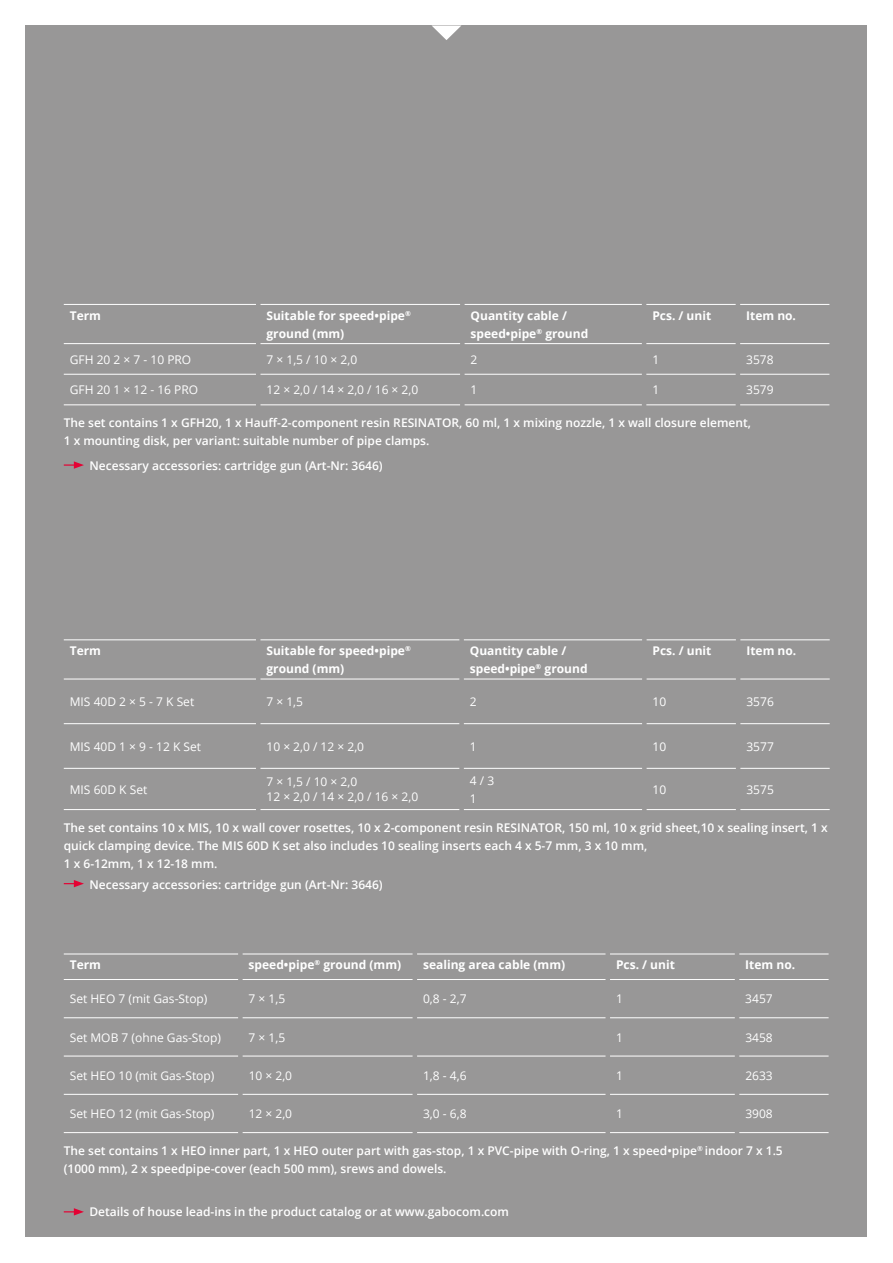
<style>
.page{position:relative;width:893px;height:1263px;background:#fff}
.page>*{position:absolute;margin:0;border:0;box-sizing:border-box;transform-origin:0 0}
.t1{font:600 12px/18px "Open Sans";color:#fff}
.t2{font:12px/14.4px "Open Sans";color:#fff}
.t3{font:700 12px/18px "Open Sans";color:#fff}
</style>
<div class="page">
<div style="left:26px;top:26px;width:841px;height:1211px;background:#989797"></div>
<svg style="left:432px;top:26px;width:29px;height:14px"></svg>
<hr style="left:64px;top:374px;width:192px;height:1px;background:#fff">
<hr style="left:64px;top:404px;width:192px;height:1px;background:#fff">
<hr style="left:260px;top:304px;width:200px;height:1px;background:#fff">
<hr style="left:740px;top:304px;width:89px;height:1px;background:#fff">
<hr style="left:260px;top:343px;width:200px;height:1px;background:#fff">
<hr style="left:740px;top:343px;width:89px;height:1px;background:#fff">
<hr style="left:260px;top:374px;width:200px;height:1px;background:#fff">
<hr style="left:740px;top:374px;width:89px;height:1px;background:#fff">
<hr style="left:260px;top:404px;width:200px;height:1px;background:#fff">
<hr style="left:740px;top:404px;width:89px;height:1px;background:#fff">
<hr style="left:64px;top:304px;width:192px;height:1px;background:#fff">
<hr style="left:64px;top:343px;width:192px;height:1px;background:#fff">
<hr style="left:465px;top:304px;width:177px;height:1px;background:#fff">
<hr style="left:465px;top:343px;width:177px;height:1px;background:#fff">
<hr style="left:465px;top:374px;width:177px;height:1px;background:#fff">
<hr style="left:465px;top:404px;width:177px;height:1px;background:#fff">
<hr style="left:646px;top:304px;width:90px;height:1px;background:#fff">
<hr style="left:646px;top:343px;width:90px;height:1px;background:#fff">
<hr style="left:646px;top:374px;width:90px;height:1px;background:#fff">
<hr style="left:646px;top:404px;width:90px;height:1px;background:#fff">
<hr style="left:64px;top:723px;width:192px;height:1px;background:#fff">
<hr style="left:64px;top:768px;width:192px;height:1px;background:#fff">
<hr style="left:64px;top:809px;width:192px;height:1px;background:#fff">
<hr style="left:740px;top:639px;width:90px;height:1px;background:#fff">
<hr style="left:740px;top:679px;width:90px;height:1px;background:#fff">
<hr style="left:740px;top:723px;width:90px;height:1px;background:#fff">
<hr style="left:740px;top:768px;width:90px;height:1px;background:#fff">
<hr style="left:740px;top:809px;width:90px;height:1px;background:#fff">
<hr style="left:64px;top:639px;width:192px;height:1px;background:#fff">
<hr style="left:64px;top:679px;width:192px;height:1px;background:#fff">
<hr style="left:260px;top:639px;width:199px;height:1px;background:#fff">
<hr style="left:260px;top:679px;width:199px;height:1px;background:#fff">
<hr style="left:260px;top:723px;width:199px;height:1px;background:#fff">
<hr style="left:260px;top:768px;width:199px;height:1px;background:#fff">
<hr style="left:260px;top:809px;width:199px;height:1px;background:#fff">
<hr style="left:464px;top:639px;width:178px;height:1px;background:#fff">
<hr style="left:464px;top:679px;width:178px;height:1px;background:#fff">
<hr style="left:464px;top:723px;width:178px;height:1px;background:#fff">
<hr style="left:464px;top:768px;width:178px;height:1px;background:#fff">
<hr style="left:464px;top:809px;width:178px;height:1px;background:#fff">
<hr style="left:647px;top:639px;width:89px;height:1px;background:#fff">
<hr style="left:647px;top:679px;width:89px;height:1px;background:#fff">
<hr style="left:647px;top:723px;width:89px;height:1px;background:#fff">
<hr style="left:647px;top:768px;width:89px;height:1px;background:#fff">
<hr style="left:647px;top:809px;width:89px;height:1px;background:#fff">
<hr style="left:64px;top:1017px;width:174px;height:1px;background:#fff">
<hr style="left:64px;top:1056px;width:174px;height:1px;background:#fff">
<hr style="left:64px;top:1094px;width:174px;height:1px;background:#fff">
<hr style="left:64px;top:1132px;width:174px;height:1px;background:#fff">
<hr style="left:243px;top:954px;width:170px;height:1px;background:#fff">
<hr style="left:739px;top:954px;width:90px;height:1px;background:#fff">
<hr style="left:243px;top:979px;width:170px;height:1px;background:#fff">
<hr style="left:739px;top:979px;width:90px;height:1px;background:#fff">
<hr style="left:739px;top:1017px;width:90px;height:1px;background:#fff">
<hr style="left:739px;top:1056px;width:90px;height:1px;background:#fff">
<hr style="left:739px;top:1094px;width:90px;height:1px;background:#fff">
<hr style="left:739px;top:1132px;width:90px;height:1px;background:#fff">
<hr style="left:64px;top:954px;width:174px;height:1px;background:#fff">
<hr style="left:64px;top:979px;width:174px;height:1px;background:#fff">
<hr style="left:610px;top:954px;width:125px;height:1px;background:#fff">
<hr style="left:610px;top:979px;width:125px;height:1px;background:#fff">
<hr style="left:243px;top:1017px;width:170px;height:1px;background:#fff">
<hr style="left:610px;top:1017px;width:125px;height:1px;background:#fff">
<hr style="left:243px;top:1056px;width:170px;height:1px;background:#fff">
<hr style="left:610px;top:1056px;width:125px;height:1px;background:#fff">
<hr style="left:243px;top:1094px;width:170px;height:1px;background:#fff">
<hr style="left:610px;top:1094px;width:125px;height:1px;background:#fff">
<hr style="left:243px;top:1132px;width:170px;height:1px;background:#fff">
<hr style="left:610px;top:1132px;width:125px;height:1px;background:#fff">
<hr style="left:417px;top:954px;width:188px;height:1px;background:#fff">
<hr style="left:417px;top:979px;width:188px;height:1px;background:#fff">
<hr style="left:417px;top:1017px;width:188px;height:1px;background:#fff">
<hr style="left:417px;top:1056px;width:188px;height:1px;background:#fff">
<hr style="left:417px;top:1094px;width:188px;height:1px;background:#fff">
<hr style="left:417px;top:1132px;width:188px;height:1px;background:#fff">
<svg style="left:64px;top:1208px;width:20px;height:7px"></svg>
<svg style="left:64px;top:461px;width:20px;height:8px"></svg>
<svg style="left:64px;top:880px;width:20px;height:7px"></svg>
<p class="t3" style="left:70px;top:306px;width:33px">Term</p>
<p class="t3" style="left:266px;top:306px;width:146px">Suitable for speed•pipe<sup>® </sup>ground (mm)</p>
<p class="t3" style="left:471px;top:306px;width:119px">Quantity cable / speed•pipe<sup>®</sup> ground</p>
<p class="t3" style="left:652px;top:306px;width:60px">Pcs. / unit</p>
<p class="t3" style="left:746px;top:306px;width:51px">Item no.</p>
<p class="t2" style="left:70px;top:352px;width:123px">GFH 20 2 × 7 - 10 PRO</p>
<p class="t2" style="left:266px;top:352px;width:92px">7 × 1,5 / 10 × 2,0</p>
<p class="t2" style="left:471px;top:352px;width:8px">2</p>
<p class="t2" style="left:652px;top:352px;width:8px">1</p>
<p class="t2" style="left:746px;top:352px;width:29px">3578</p>
<p class="t2" style="left:70px;top:382px;width:130px">GFH 20 1 × 12 - 16 PRO</p>
<p class="t2" style="left:266px;top:382px;width:153px">12 × 2,0 / 14 × 2,0 / 16 × 2,0</p>
<p class="t2" style="left:471px;top:382px;width:8px">1</p>
<p class="t2" style="left:652px;top:382px;width:8px">1</p>
<p class="t2" style="left:746px;top:382px;width:29px">3579</p>
<p class="t1" style="left:64px;top:413px;width:689px">The set contains 1 x GFH20, 1 x Hauff-2-component resin RESINATOR, 60 ml, 1 x mixing nozzle, 1 x wall closure element,<br>1 x mounting disk, per variant: suitable number of pipe clamps.</p>
<p class="t1" style="left:90px;top:456px;width:295px">Necessary accessories: cartridge gun (Art-Nr: 3646)</p>
<p class="t3" style="left:70px;top:641px;width:33px">Term</p>
<p class="t3" style="left:266px;top:641px;width:146px">Suitable for speed•pipe<sup>® </sup>ground (mm)</p>
<p class="t3" style="left:470px;top:641px;width:119px">Quantity cable / speed•pipe<sup>®</sup> ground</p>
<p class="t3" style="left:653px;top:641px;width:60px">Pcs. / unit</p>
<p class="t3" style="left:746px;top:641px;width:51px">Item no.</p>
<p class="t2" style="left:70px;top:694px;width:126px">MIS 40D 2 × 5 - 7 K Set</p>
<p class="t2" style="left:266px;top:694px;width:38px">7 × 1,5</p>
<p class="t2" style="left:470px;top:694px;width:8px">2</p>
<p class="t2" style="left:653px;top:694px;width:15px">10</p>
<p class="t2" style="left:746px;top:694px;width:29px">3576</p>
<p class="t2" style="left:70px;top:739px;width:133px">MIS 40D 1 × 9 - 12 K Set</p>
<p class="t2" style="left:266px;top:739px;width:99px">10 × 2,0 / 12 × 2,0</p>
<p class="t2" style="left:470px;top:739px;width:8px">1</p>
<p class="t2" style="left:653px;top:739px;width:15px">10</p>
<p class="t2" style="left:746px;top:739px;width:29px">3577</p>
<p class="t2" style="left:70px;top:782px;width:79px">MIS 60D K Set</p>
<p class="t2" style="left:266px;top:774px;width:153px">7 × 1,5 / 10 × 2,0<br>12 × 2,0 / 14 × 2,0 / 16 × 2,0</p>
<p class="t2" style="left:470px;top:771px;width:26px;line-height:18px">4 / 3<br>1</p>
<p class="t2" style="left:653px;top:782px;width:15px">10</p>
<p class="t2" style="left:746px;top:782px;width:29px">3575</p>
<p class="t1" style="left:64px;top:818px;width:765px">The set contains 10 x MIS, 10 x wall cover rosettes, 10 x 2-component resin RESINATOR, 150 ml, 10 x grid sheet,10 x sealing insert, 1 x quick clamping device. The MIS 60D K set also includes 10 sealing inserts each 4 x 5-7 mm, 3 x 10 mm,<br>1 x 6-12mm, 1 x 12-18 mm.</p>
<p class="t1" style="left:90px;top:875px;width:295px">Necessary accessories: cartridge gun (Art-Nr: 3646)</p>
<p class="t3" style="left:70px;top:955px;width:33px">Term</p>
<p class="t3" style="left:249px;top:955px;width:154px">speed•pipe<sup>®</sup> ground (mm)</p>
<p class="t3" style="left:423px;top:955px;width:144px">sealing area cable (mm)</p>
<p class="t3" style="left:616px;top:955px;width:60px">Pcs. / unit</p>
<p class="t3" style="left:745px;top:955px;width:51px">Item no.</p>
<p class="t2" style="left:70px;top:991px;width:139px">Set HEO 7 (mit Gas-Stop)</p>
<p class="t2" style="left:249px;top:991px;width:38px">7 × 1,5</p>
<p class="t2" style="left:423px;top:991px;width:45px">0,8 - 2,7</p>
<p class="t2" style="left:616px;top:991px;width:8px">1</p>
<p class="t2" style="left:745px;top:991px;width:29px">3457</p>
<p class="t2" style="left:70px;top:1030px;width:153px">Set MOB 7 (ohne Gas-Stop)</p>
<p class="t2" style="left:249px;top:1030px;width:38px">7 × 1,5</p>
<p class="t2" style="left:616px;top:1030px;width:8px">1</p>
<p class="t2" style="left:745px;top:1030px;width:29px">3458</p>
<p class="t2" style="left:70px;top:1068px;width:146px">Set HEO 10 (mit Gas-Stop)</p>
<p class="t2" style="left:249px;top:1068px;width:45px">10 × 2,0</p>
<p class="t2" style="left:423px;top:1068px;width:45px">1,8 - 4,6</p>
<p class="t2" style="left:616px;top:1068px;width:8px">1</p>
<p class="t2" style="left:745px;top:1068px;width:29px">2633</p>
<p class="t2" style="left:70px;top:1106px;width:146px">Set HEO 12 (mit Gas-Stop)</p>
<p class="t2" style="left:249px;top:1106px;width:45px">12 × 2,0</p>
<p class="t2" style="left:423px;top:1106px;width:45px">3,0 - 6,8</p>
<p class="t2" style="left:616px;top:1106px;width:8px">1</p>
<p class="t2" style="left:745px;top:1106px;width:29px">3908</p>
<p class="t1" style="left:64px;top:1141px;width:720px">The set contains 1 x HEO inner part, 1 x HEO outer part with gas-stop, 1 x PVC-pipe with O-ring, 1 x speed•pipe<sup>®</sup> indoor 7 x 1.5 (1000 mm), 2 x speedpipe-cover (each 500 mm), srews and dowels.</p>
<p class="t1" style="left:90px;top:1202px;width:421px">Details of house lead-ins in the product catalog or at www.gabocom.com</p>
</div>
